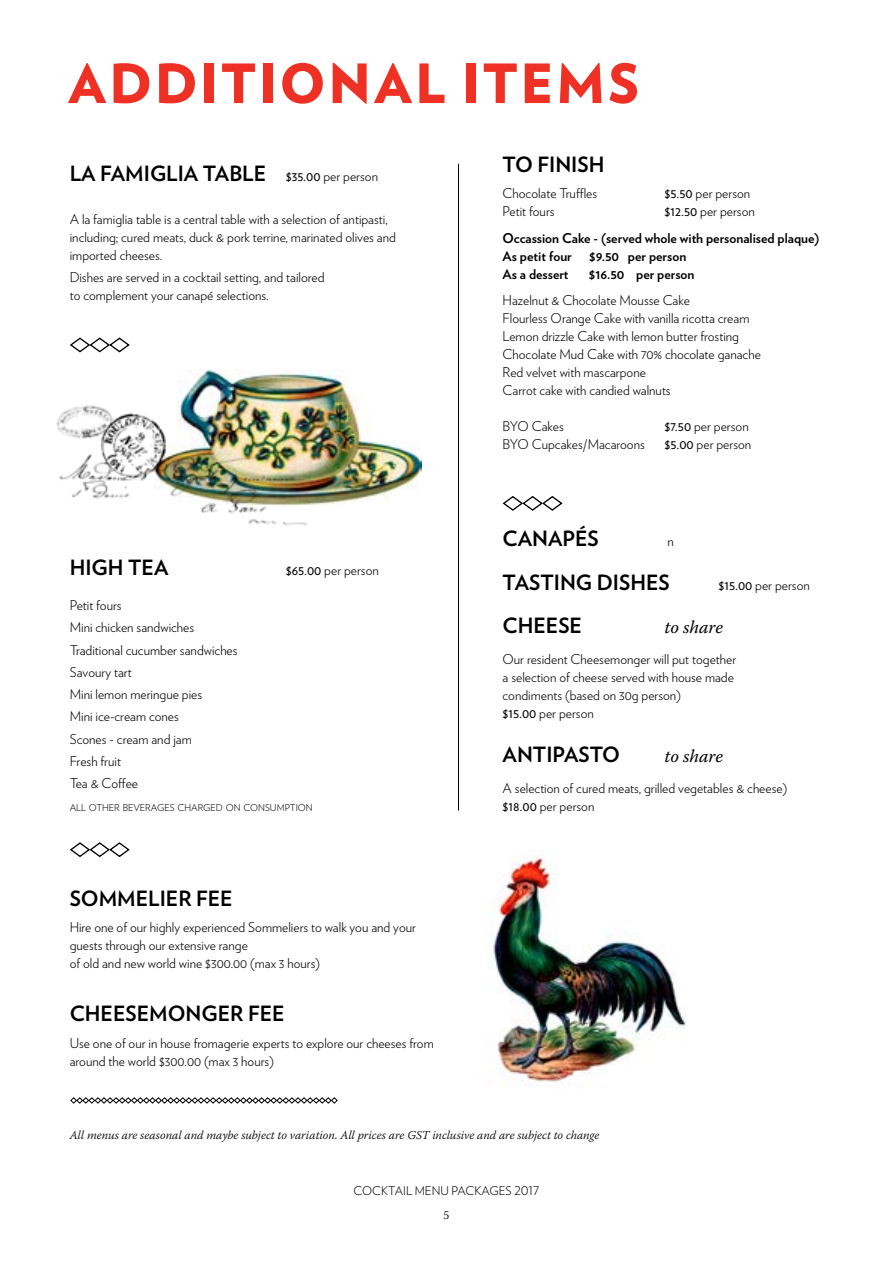
<style>
.page{position:relative;width:893px;height:1263px;background:#fff}
.page>*{position:absolute;margin:0;border:0;box-sizing:border-box;transform-origin:0 0}
.t1{font:900 54px "Verlag";letter-spacing:.045em;color:#ee3124}
.t2{font:700 21px "Verlag";color:#000}
.t3{font:italic 18px "Warnock Pro";color:#000}
.t4{font:300 13.5px/18px "Verlag";color:#000}
.t5{font:700 13.5px/26.5px "Verlag";color:#000}
.t6{font:italic 300 12px "Warnock Pro";color:#000}
.t7{font:300 12px "Verlag";color:#000}
.t8{font:300 12px "Warnock Pro";color:#000}
.t9{font:300 9.45px "Verlag";color:#000}
.s1{font-weight:400;font-size:13.5px}
.s2{font-weight:300;font-size:13.5px}
.s3{font-weight:400}
.s4{font-weight:300}
</style>
<div class="page">
<img style="left:486px;top:855px;width:201px;height:232px">
<svg style="left:502px;top:496px;width:61px;height:15px"></svg>
<svg style="left:70px;top:337px;width:60px;height:16px"></svg>
<svg style="left:69px;top:842px;width:61px;height:16px"></svg>
<hr style="left:458px;top:164px;width:1px;height:646px;background:#000">
<img style="left:185px;top:369px;width:236px;height:136px">
<img style="left:57px;top:395px;width:264px;height:131px">
<svg style="left:70px;top:1097px;width:268px;height:7px"></svg>
<h1 class="t1" style="left:68px;top:39px;width:491px">ADDITIONAL ITEMS</h1>
<h2 class="t2" style="left:70px;top:156px;width:310px">LA FAMIGLIA TABLE <span class="s1">$35.00</span> <span class="s2">per person</span></h2>
<p class="t4" style="left:70px;top:209px;width:328px">A la famiglia table is a central table with a selection of antipasti, including; cured meats, duck &amp; pork terrine, marinated olives and imported cheeses.</p>
<p class="t4" style="left:70px;top:268px;width:256px">Dishes are served in a cocktail setting, and tailored to complement your canapé selections.</p>
<h2 class="t2" style="left:70px;top:551px;width:100px">HIGH TEA</h2>
<p class="t4" style="left:286px;top:561px;width:95px"><span class="s3">$65.00</span> per person</p>
<p class="t4" style="left:70px;top:593px;width:169px;line-height:22.2px">Petit fours<br>Mini chicken sandwiches<br>Traditional cucumber sandwiches<br>Savoury tart<br>Mini lemon meringue pies<br>Mini ice-cream cones<br>Scones - cream and jam<br>Fresh fruit<br>Tea &amp; Coffee</p>
<p class="t9" style="left:70px;top:800px;width:245px">ALL OTHER BEVERAGES CHARGED ON CONSUMPTION</p>
<h2 class="t2" style="left:70px;top:882px;width:165px">SOMMELIER FEE</h2>
<p class="t4" style="left:70px;top:918px;width:348px">Hire one of our highly experienced Sommeliers to walk you and your guests through our extensive range<br>of old and new world wine $300.00 (max 3 hours)</p>
<h2 class="t2" style="left:70px;top:997px;width:216px">CHEESEMONGER FEE</h2>
<p class="t4" style="left:70px;top:1033px;width:366px">Use one of our in house fromagerie experts to explore our cheeses from around the world $300.00 (max 3 hours)</p>
<h2 class="t2" style="left:503px;top:147px;width:103px">TO FINISH</h2>
<p class="t4" style="left:503px;top:183px;width:96px">Chocolate Truffles</p>
<p class="t4" style="left:665px;top:183px;width:87px"><span class="s3">$5.50</span> per person</p>
<p class="t4" style="left:503px;top:201px;width:54px">Petit fours</p>
<p class="t5" style="left:503px;top:197px;width:318px;text-indent:162px"><span class="s3">$12.50</span> <span class="s4">per person<br></span>Occassion Cake - (served whole with personalised plaque)</p>
<p class="t5" style="left:503px;top:242px;width:71px">As petit four</p>
<p class="t5" style="left:589px;top:242px;width:98px">$9.50 per person</p>
<p class="t5" style="left:503px;top:260px;width:67px">As a dessert</p>
<p class="t5" style="left:589px;top:260px;width:107px">$16.50 per person</p>
<p class="t4" style="left:503px;top:290px;width:260px">Hazelnut &amp; Chocolate Mousse Cake<br>Flourless Orange Cake with vanilla ricotta cream Lemon drizzle Cake with lemon butter frosting Chocolate Mud Cake with 70% chocolate ganache Red velvet with mascarpone<br>Carrot cake with candied walnuts</p>
<p class="t4" style="left:503px;top:416px;width:63px">BYO Cakes</p>
<p class="t4" style="left:665px;top:416px;width:86px"><span class="s3">$7.50</span> per person</p>
<p class="t4" style="left:503px;top:434px;width:144px">BYO Cupcakes/Macaroons</p>
<p class="t4" style="left:665px;top:434px;width:88px"><span class="s3">$5.00</span> per person</p>
<h2 class="t2" style="left:503px;top:522px;width:98px">CANAPÉS</h2>
<p class="t4" style="left:667px;top:532px;width:8px">n</p>
<h2 class="t2" style="left:503px;top:566px;width:169px">TASTING DISHES</h2>
<p class="t4" style="left:719px;top:575px;width:93px"><span class="s3">$15.00</span> per person</p>
<h2 class="t2" style="left:503px;top:609px;width:81px">CHEESE</h2>
<h3 class="t3" style="left:665px;top:617px;width:60px">to share</h3>
<p class="t4" style="left:503px;top:650px;width:235px">Our resident Cheesemonger will put together a selection of cheese served with house made condiments (based on 30g person)<br><span class="s3">$15.00</span> per person</p>
<h2 class="t2" style="left:503px;top:738px;width:119px">ANTIPASTO</h2>
<h3 class="t3" style="left:665px;top:745px;width:60px">to share</h3>
<p class="t4" style="left:503px;top:778px;width:286px">A selection of cured meats, grilled vegetables &amp; cheese) <span class="s3">$18.00</span> per person</p>
<p class="t6" style="left:70px;top:1127px;width:531px">All menus are seasonal and maybe subject to variation. All prices are GST inclusive and are subject to change</p>
<p class="t7" style="left:354px;top:1181px;width:187px">COCKTAIL MENU PACKAGES 2017</p>
<p class="t8" style="left:444px;top:1208px;width:7px">5</p>
</div>
